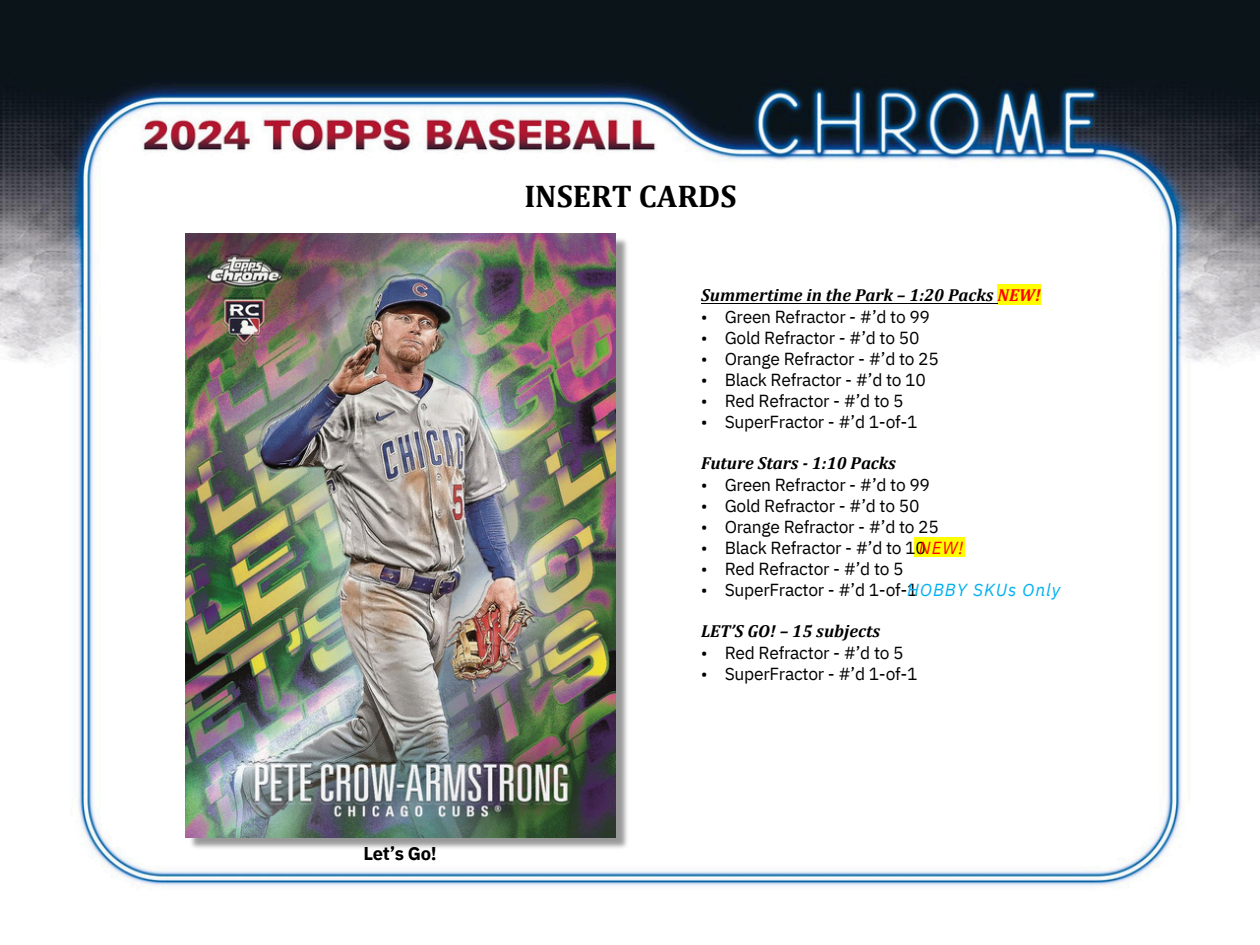
<style>
.page{position:relative;width:1260px;height:945px;background:#fff}
.page>*{position:absolute;margin:0;border:0;box-sizing:border-box;transform-origin:0 0}
.t1{font:700 31.5px "Cambria";color:#000}
.t2{font:700 18.55px "IBM Plex Sans";color:#000}
.t3{font:17.5px/21px "IBM Plex Sans";letter-spacing:-.015em;color:#000}
.t4{font:italic 700 17.5px "Cambria";letter-spacing:.005em;color:#000}
.t5{font:17.5px/21px "IBM Plex Sans Cond";color:#000;text-align:justify}
.t6{font:italic 17.5px "IBM Plex Sans";letter-spacing:.055em;color:#00b0f0}
.t7{font:italic 17.5px "IBM Plex Sans";color:#f00}
.s1{color:#f00}
</style>
<div class="page">
<img style="left:0;top:0;width:1260px;height:886px">
<hr style="left:915px;top:537px;width:4px;height:20px;background:#ff0">
<div style="left:919px;top:537px;width:46px;height:20px;background:#ff0"></div>
<div style="left:997px;top:284px;width:43px;height:21px;background:#ff0"></div>
<hr style="left:701px;top:303px;width:296px;height:1px;background:#000">
<img style="left:186px;top:235px;width:445px;height:618px">
<img style="left:185px;top:234px;width:431px;height:603px">
<p class="t2" style="left:363px;top:841px;width:75px">Let’s Go!</p>
<p class="t1" style="left:524px;top:177px;width:214px">INSERT CARDS</p>
<p class="t4" style="left:701px;top:284px;width:341px">Summertime in the Park – 1:20 Packs <span class="s1">NEW!</span></p>
<h3 class="t5" style="left:701px;top:305px;width:8px">• • • • • •</h3>
<p class="t3" style="left:725px;top:306px;width:216px">Green Refractor - #’d to 99<br>Gold Refractor - #’d to 50<br>Orange Refractor - #’d to 25<br>Black Refractor - #’d to 10<br>Red Refractor - #’d to 5<br>SuperFractor - #’d 1-of-1</p>
<h3 class="t4" style="left:701px;top:452px;width:196px">Future Stars - 1:10 Packs</h3>
<p class="t5" style="left:701px;top:474px;width:8px">• • • • • •</p>
<p class="t3" style="left:725px;top:474px;width:216px">Green Refractor - #’d to 99<br>Gold Refractor - #’d to 50<br>Orange Refractor - #’d to 25</p>
<p class="t3" style="left:725px;top:537px;width:203px">Black Refractor - #’d to 10<br>Red Refractor - #’d to 5<br>SuperFractor - #’d 1-of-1</p>
<h2 class="t7" style="left:919px;top:536px;width:46px">NEW!</h2>
<p class="t6" style="left:907px;top:578px;width:155px">HOBBY SKUs Only</p>
<p class="t4" style="left:701px;top:620px;width:181px">LET’S GO! – 15 subjects</p>
<p class="t5" style="left:701px;top:642px;width:8px">• •</p>
<h3 class="t3" style="left:725px;top:642px;width:194px">Red Refractor - #’d to 5<br>SuperFractor - #’d 1-of-1</h3>
</div>
